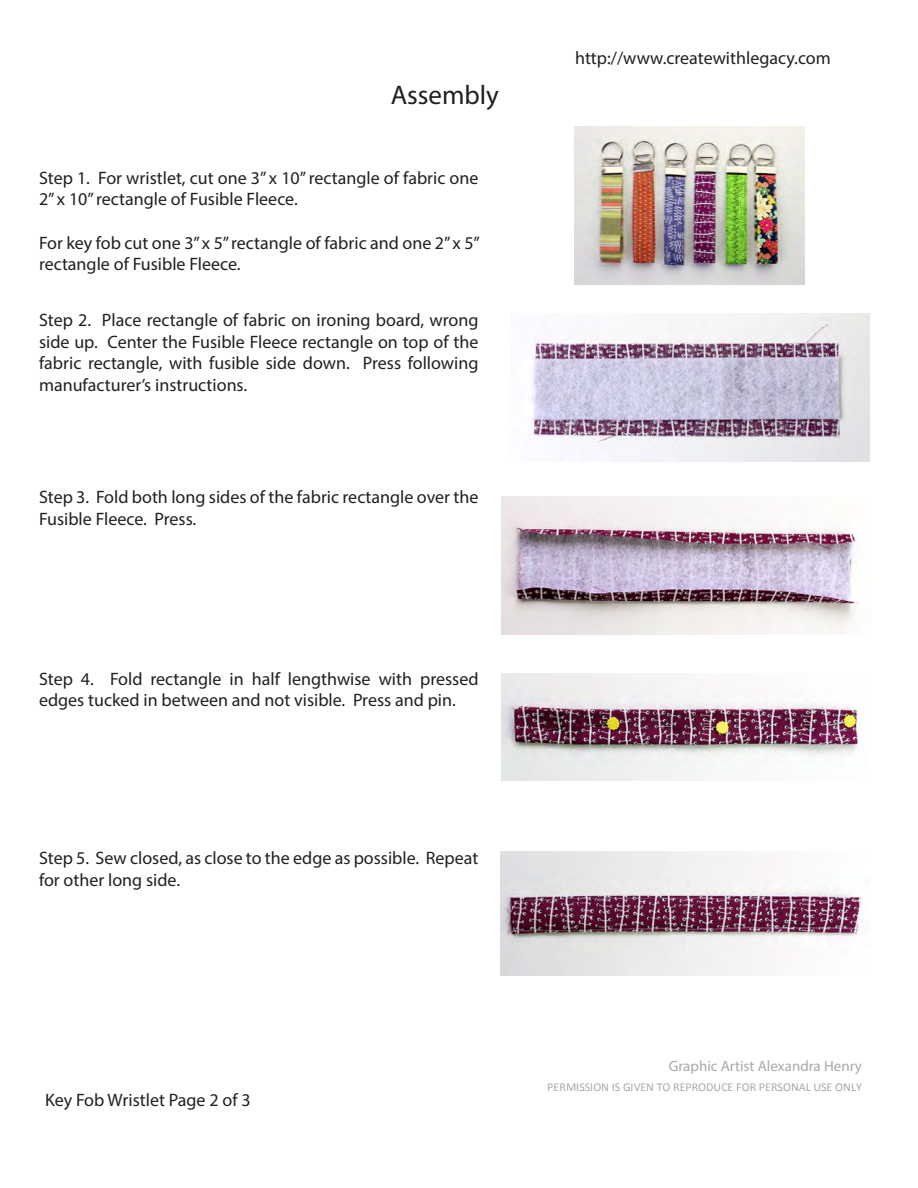
<style>
.page{position:relative;width:918px;height:1188px;background:#fff}
.page>*{position:absolute;margin:0;border:0;box-sizing:border-box;transform-origin:0 0}
.t1{font:27px "Myriad Pro";color:#231f20}
.t2{font:18px/21.6px "Myriad Pro";color:#231f20}
.t3{font:15px "Myriad Pro";color:#a8a9ad}
.t4{font:12px "Calibri";color:#a8a9ad}
</style>
<div class="page">
<img style="left:532px;top:313px;width:338px;height:149px">
<img style="left:501px;top:497px;width:357px;height:138px">
<img style="left:501px;top:674px;width:360px;height:106px">
<img style="left:501px;top:852px;width:361px;height:123px">
<img style="left:575px;top:127px;width:229px;height:158px">
<p class="t1" style="left:391px;top:78px;width:110px">Assembly</p>
<p class="t2" style="left:39px;top:167px;width:441px">Step 1. For wristlet, cut one 3” x 10” rectangle of fabric one<br>2” x 10” rectangle of Fusible Fleece.</p>
<p class="t2" style="left:39px;top:231px;width:442px">For key fob cut one 3” x 5” rectangle of fabric and one 2” x 5” rectangle of Fusible Fleece.</p>
<p class="t2" style="left:39px;top:309px;width:441px;text-align:justify">Step 2. Place rectangle of fabric on ironing board, wrong side up. Center the Fusible Fleece rectangle on top of the fabric rectangle, with fusible side down. Press following manufacturer’s instructions.</p>
<p class="t2" style="left:39px;top:486px;width:441px">Step 3. Fold both long sides of the fabric rectangle over the<br>Fusible Fleece. Press.</p>
<p class="t2" style="left:39px;top:668px;width:441px">Step 4. Fold rectangle in half lengthwise with pressed edges tucked in between and not visible. Press and pin.</p>
<p class="t2" style="left:39px;top:847px;width:441px">Step 5. Sew closed, as close to the edge as possible. Repeat for other long side.</p>
<p class="t2" style="left:575px;top:47px;width:257px">http://www.createwithlegacy.com</p>
<p class="t2" style="left:45px;top:1088px;width:207px">Key Fob Wristlet Page 2 of 3</p>
<p class="t3" style="left:669px;top:1057px;width:195px">Graphic Artist Alexandra Henry</p>
<p class="t4" style="left:547px;top:1079px;width:316px">PERMISSION IS GIVEN TO REPRODUCE FOR PERSONAL USE ONLY</p>
</div>
